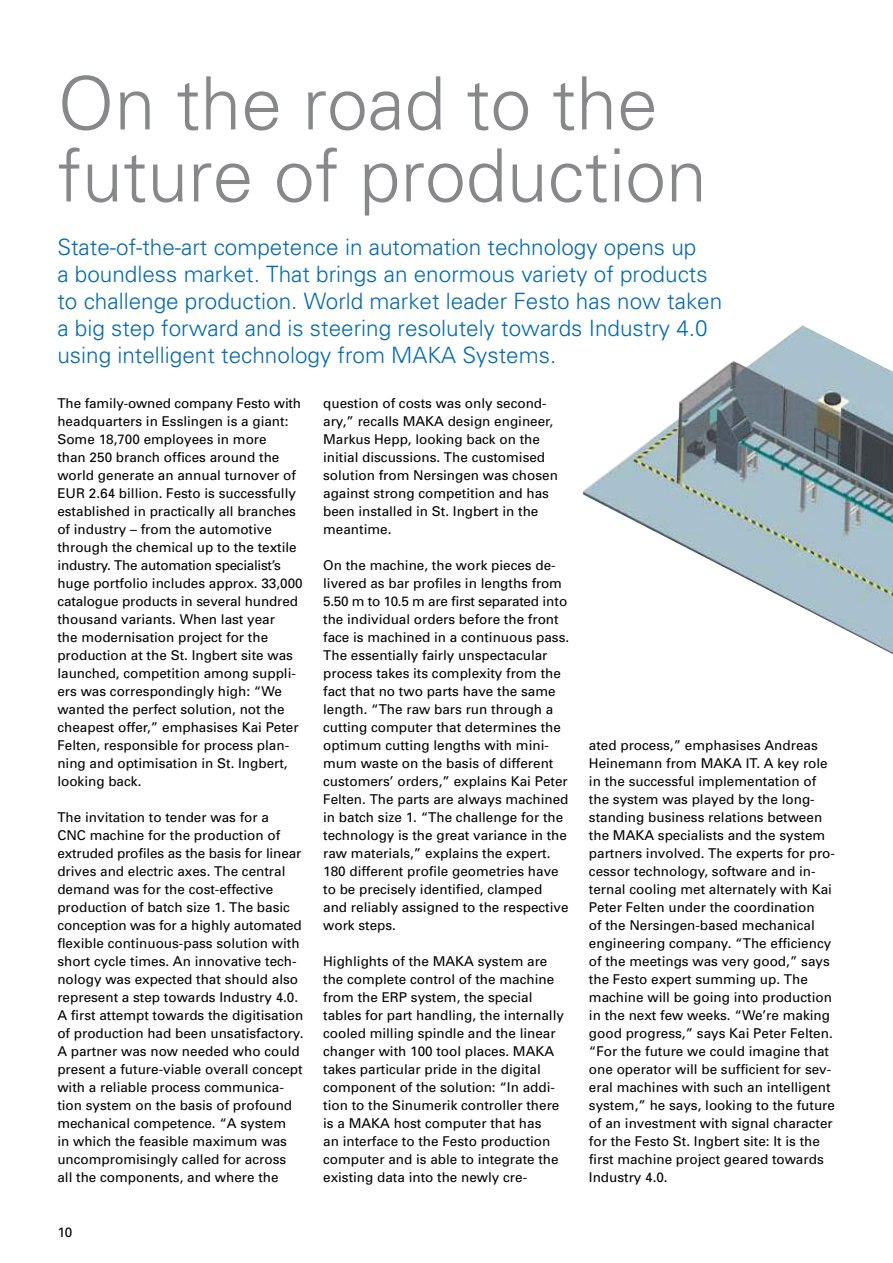
<style>
.page{position:relative;width:893px;height:1263px;background:#fff}
.page>*{position:absolute;margin:0;border:0;box-sizing:border-box;transform-origin:0 0}
.t1{font:300 73.5px/72px "Univers";color:#87888a}
.t2{font:300 22.5px/27px "Univers";color:#006ab3}
.t3{font:13.5px/18px "Univers";color:#000}
</style>
<div class="page">
<img style="left:583px;top:325px;width:310px;height:329px">
<h1 class="t1" style="left:57px;top:65px;width:651px">On the road to the future of production</h1>
<p class="t2" style="left:57px;top:233px;width:666px">State-of-the-art competence in automation technology opens up<br>a boundless market. That brings an enormous variety of products to challenge production. World market leader Festo has now taken a big step forward and is steering resolutely towards Industry 4.0 using intelligent technology from MAKA Systems.</p>
<p class="t3" style="left:57px;top:394px;width:247px">The family-owned company Festo with headquarters in Esslingen is a giant:<br>Some 18,700 employees in more<br>than 250 branch offices around the world generate an annual turnover of EUR 2.64 billion. Festo is successfully established in practically all branches of industry – from the automotive through the chemical up to the textile industry. The automation specialist’s huge portfolio includes approx. 33,000 catalogue products in several hundred thousand variants. When last year<br>the modernisation project for the production at the St. Ingbert site was launched, competition among suppli&shy;ers was correspondingly high: “We wanted the perfect solution, not the cheapest offer,” emphasises Kai Peter Felten, responsible for process plan&shy;ning and optimisation in St. Ingbert, looking back.</p>
<p class="t3" style="left:57px;top:808px;width:248px">The invitation to tender was for a<br>CNC machine for the production of extruded profiles as the basis for linear drives and electric axes. The central demand was for the cost-effective production of batch size 1. The basic conception was for a highly automated flexible continuous-pass solution with short cycle times. An innovative tech&shy;nology was expected that should also represent a step towards Industry 4.0.<br>A first attempt towards the digitisation of production had been unsatisfactory.<br>A partner was now needed who could present a future-viable overall concept with a reliable process communica&shy;tion system on the basis of profound mechanical competence. “A system<br>in which the feasible maximum was uncompromisingly called for across all the components, and where the</p>
<p class="t3" style="left:57px;top:1222px;width:17px">10</p>
<p class="t3" style="left:323px;top:394px;width:236px">question of costs was only second&shy;ary,” recalls MAKA design engineer,<br>Markus Hepp, looking back on the initial discussions. The customised solution from Nersingen was chosen against strong competition and has been installed in St. Ingbert in the meantime.</p>
<p class="t3" style="left:323px;top:556px;width:248px">On the machine, the work pieces de&shy;livered as bar profiles in lengths from 5.50 m to 10.5 m are first separated into the individual orders before the front face is machined in a continuous pass.<br>The essentially fairly unspectacular process takes its complexity from the fact that no two parts have the same length. “The raw bars run through a cutting computer that determines the optimum cutting lengths with mini&shy;mum waste on the basis of different customers’ orders,” explains Kai Peter Felten. The parts are always machined in batch size 1. “The challenge for the technology is the great variance in the raw materials,” explains the expert.<br>180 different profile geometries have to be precisely identified, clamped and reliably assigned to the respective work steps.</p>
<p class="t3" style="left:323px;top:952px;width:242px">Highlights of the MAKA system are the complete control of the machine from the ERP system, the special tables for part handling, the internally cooled milling spindle and the linear changer with 100 tool places. MAKA takes particular pride in the digital component of the solution: “In addi&shy;tion to the Sinumerik controller there is a MAKA host computer that has<br>an interface to the Festo production computer and is able to integrate the existing data into the newly cre-</p>
<p class="t3" style="left:589px;top:736px;width:248px">ated process,” emphasises Andreas Heinemann from MAKA IT. A key role in the successful implementation of the system was played by the long&shy;standing business relations between the MAKA specialists and the system partners involved. The experts for pro&shy;cessor technology, software and in&shy;ternal cooling met alternately with Kai Peter Felten under the coordination<br>of the Nersingen-based mechanical engineering company. “The efficiency of the meetings was very good,” says the Festo expert summing up. The machine will be going into production in the next few weeks. “We’re making good progress,” says Kai Peter Felten. “For the future we could imagine that one operator will be sufficient for sev&shy;eral machines with such an intelligent system,” he says, looking to the future of an investment with signal character for the Festo St. Ingbert site: It is the first machine project geared towards Industry 4.0.</p>
</div>
